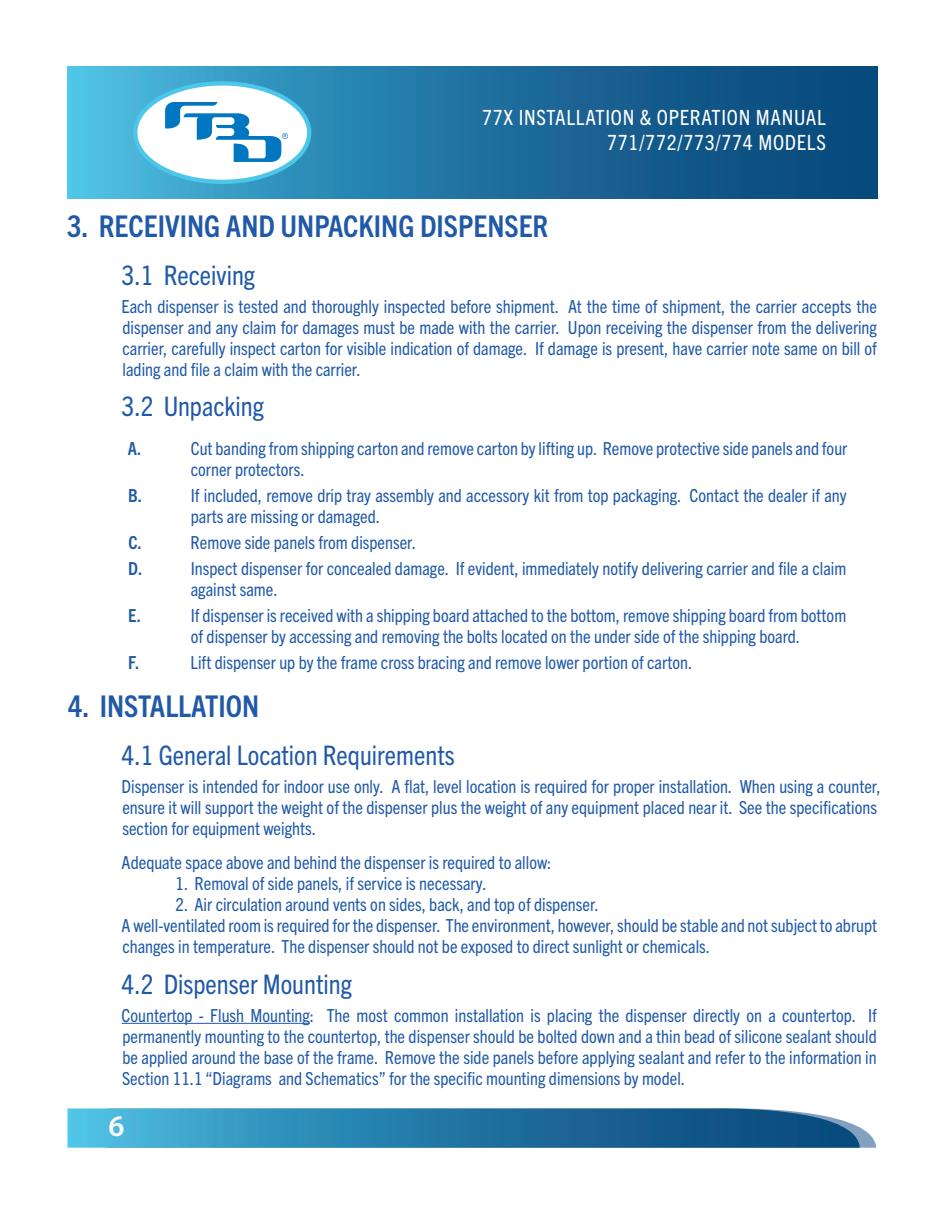
<style>
.page{position:relative;width:945px;height:1215px;background:#fff}
.page>*{position:absolute;margin:0;border:0;box-sizing:border-box;transform-origin:0 0}
.t1{font:700 condensed 30px "Trade Gothic Next LT Pro";color:#2059a8}
.t2{font:600 30px "Myriad Pro";color:#fff}
.t3{font:condensed 27px "Trade Gothic Next LT Pro";color:#2059a8}
.t4{font:condensed 21px/25.2px "Trade Gothic Next LT Pro";letter-spacing:.035em;color:#fff;text-align:right}
.t5{font:condensed 18px/21px "Trade Gothic Next LT Pro";color:#2059a8}
.t6{font:700 condensed 18px "Trade Gothic Next LT Pro";color:#2059a8}
</style>
<div class="page">
<svg style="left:68px;top:67px;width:810px;height:132px;background:#1f719f"></svg>
<svg style="left:133px;top:81px;width:178px;height:103px"></svg>
<svg style="left:67px;top:1108px;width:809px;height:40px;background:#3182ac"></svg>
<hr style="left:122px;top:1023px;width:188px;height:1px;background:#2059a8">
<p class="t4" style="left:482px;top:104px;width:345px">77X INSTALLATION &amp; OPERATION MANUAL<br>771/772/773/774 MODELS</p>
<p class="t1" style="left:67px;top:205px;width:483px">3. RECEIVING AND UNPACKING DISPENSER</p>
<p class="t3" style="left:122px;top:257px;width:135px">3.1 Receiving</p>
<p class="t5" style="left:122px;top:294px;width:757px;text-align:justify">Each dispenser is tested and thoroughly inspected before shipment. At the time of shipment, the carrier accepts the dispenser and any claim for damages must be made with the carrier. Upon receiving the dispenser from the delivering carrier, carefully inspect carton for visible indication of damage. If damage is present, have carrier note same on bill of lading and file a claim with the carrier.</p>
<p class="t3" style="left:122px;top:388px;width:144px">3.2 Unpacking</p>
<p class="t6" style="left:128px;top:437px;width:15px">A.</p>
<p class="t5" style="left:191px;top:437px;width:658px">Cut banding from shipping carton and remove carton by lifting up. Remove protective side panels and four corner protectors.</p>
<p class="t6" style="left:128px;top:484px;width:15px">B.</p>
<p class="t5" style="left:191px;top:484px;width:657px">If included, remove drip tray assembly and accessory kit from top packaging. Contact the dealer if any parts are missing or damaged.</p>
<p class="t6" style="left:128px;top:530px;width:15px">C.</p>
<p class="t5" style="left:191px;top:531px;width:227px">Remove side panels from dispenser.</p>
<p class="t6" style="left:128px;top:556px;width:16px">D.</p>
<p class="t5" style="left:191px;top:557px;width:657px">Inspect dispenser for concealed damage. If evident, immediately notify delivering carrier and file a claim against same.</p>
<p class="t6" style="left:128px;top:603px;width:14px">E.</p>
<p class="t5" style="left:191px;top:604px;width:657px">If dispenser is received with a shipping board attached to the bottom, remove shipping board from bottom of dispenser by accessing and removing the bolts located on the under side of the shipping board.</p>
<p class="t6" style="left:128px;top:650px;width:13px">F.</p>
<p class="t5" style="left:191px;top:651px;width:503px">Lift dispenser up by the frame cross bracing and remove lower portion of carton.</p>
<p class="t1" style="left:68px;top:686px;width:192px">4. INSTALLATION</p>
<p class="t3" style="left:122px;top:737px;width:335px">4.1 General Location Requirements</p>
<p class="t5" style="left:122px;top:775px;width:761px">Dispenser is intended for indoor use only. A flat, level location is required for proper installation. When using a counter, ensure it will support the weight of the dispenser plus the weight of any equipment placed near it. See the specifications section for equipment weights.</p>
<p class="t5" style="left:122px;top:851px;width:431px">Adequate space above and behind the dispenser is required to allow:</p>
<p class="t5" style="left:176px;top:872px;width:312px">1. Removal of side panels, if service is necessary.</p>
<p class="t5" style="left:176px;top:893px;width:425px">2. Air circulation around vents on sides, back, and top of dispenser.</p>
<p class="t5" style="left:122px;top:914px;width:757px">A well-ventilated room is required for the dispenser. The environment, however, should be stable and not subject to abrupt changes in temperature. The dispenser should not be exposed to direct sunlight or chemicals.</p>
<p class="t3" style="left:122px;top:966px;width:232px">4.2 Dispenser Mounting</p>
<p class="t5" style="left:122px;top:1003px;width:757px;text-align:justify">Countertop - Flush Mounting: The most common installation is placing the dispenser directly on a countertop. If permanently mounting to the countertop, the dispenser should be bolted down and a thin bead of silicone sealant should be applied around the base of the frame. Remove the side panels before applying sealant and refer to the information in Section 11.1 “Diagrams and Schematics” for the specific mounting dimensions by model.</p>
<h1 class="t2" style="left:109px;top:1107px;width:18px">6</h1>
</div>
